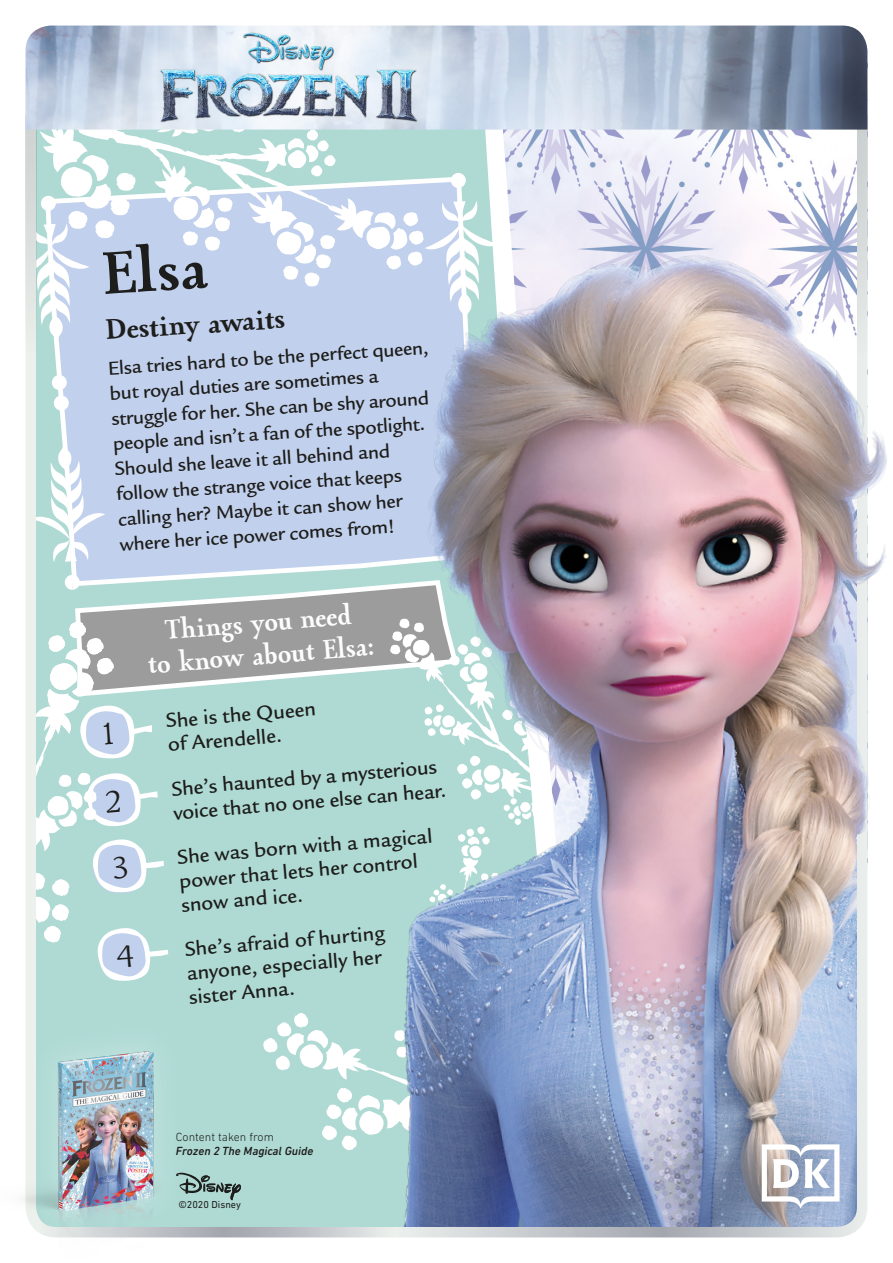
<style>
.page{position:relative;width:893px;height:1263px;background:#fff}
.page>*{position:absolute;margin:0;border:0;box-sizing:border-box;transform-origin:0 0}
.t1{font:700 61.2px "Opal LT Pro";color:#1d1d1b}
.t2{font:700 28.8px "Opal LT Pro";color:#1d1d1b}
.t3{font:700 27.75px/32.5px "Opal LT Pro";color:#fdfdfd;text-align:center;scale:.95 1}
.t4{font:500 21.6px/23.9px "Legacy Sans ITC Std";color:#1d1d1b}
.t5{font:500 20.4px/25.2px "Legacy Sans ITC Std";color:#1d1d1b}
.t6{font:italic 500 12px "DIN Next LT Pro";color:#1d1d1b}
.t7{font:300 12px "DIN Next LT Pro";color:#1d1d1b}
.t8{font:10.2px "DIN Next LT Pro";color:#1d1d1b}
</style>
<div class="page">
<img style="left:25px;top:83px;width:843px;height:1155px">
<img style="left:836px;top:354px;width:51px;height:249px">
<img style="left:806px;top:645px;width:63px;height:190px">
<svg style="left:26px;top:130px;width:10px;height:404px;background:#e3e7e4"></svg>
<svg style="left:857px;top:130px;width:10px;height:404px;background:#d6dadc"></svg>
<img style="left:26px;top:26px;width:841px;height:104px">
<img style="left:24px;top:1045px;width:137px;height:193px">
<svg style="left:762px;top:1144px;width:77px;height:64px"></svg>
<svg style="left:26px;top:574px;width:487px;height:633px;background:#adcbcd"></svg>
<h1 class="t1" style="left:99px;top:235px;width:108px;rotate:-4deg">Elsa</h1>
<h2 class="t2" style="left:104px;top:312px;width:181px;rotate:-4deg">Destiny awaits</h2>
<p class="t5" style="left:107px;top:357px;width:323px;rotate:-4deg">Elsa tries hard to be the perfect queen, but royal duties are sometimes a struggle for her. She can be shy around people and isn’t a fan of the spotlight.<br>Should she leave it all behind and follow the strange voice that keeps calling her? Maybe it can show her where her ice power comes from!</p>
<h3 class="t3" style="left:144px;top:617px;width:240px;rotate:-5deg">Things you need<br>to know about Elsa:</h3>
<p class="t4" style="left:165px;top:709px;width:152px;rotate:-5deg">She is the Queen of Arendelle.</p>
<p class="t4" style="left:170px;top:778px;width:275px;rotate:-5deg">She’s haunted by a mysterious voice that no one else can hear.</p>
<p class="t4" style="left:176px;top:846px;width:258px;rotate:-5deg">She was born with a magical power that lets her control snow and ice.</p>
<p class="t4" style="left:184px;top:938px;width:202px;rotate:-5deg">She’s afraid of hurting anyone, especially her sister Anna.</p>
<p class="t7" style="left:176px;top:1130px;width:99px">Content taken from</p>
<p class="t6" style="left:176px;top:1143px;width:139px">Frozen 2 The Magical Guide</p>
<p class="t8" style="left:178px;top:1198px;width:64px">©2020 Disney</p>
</div>
